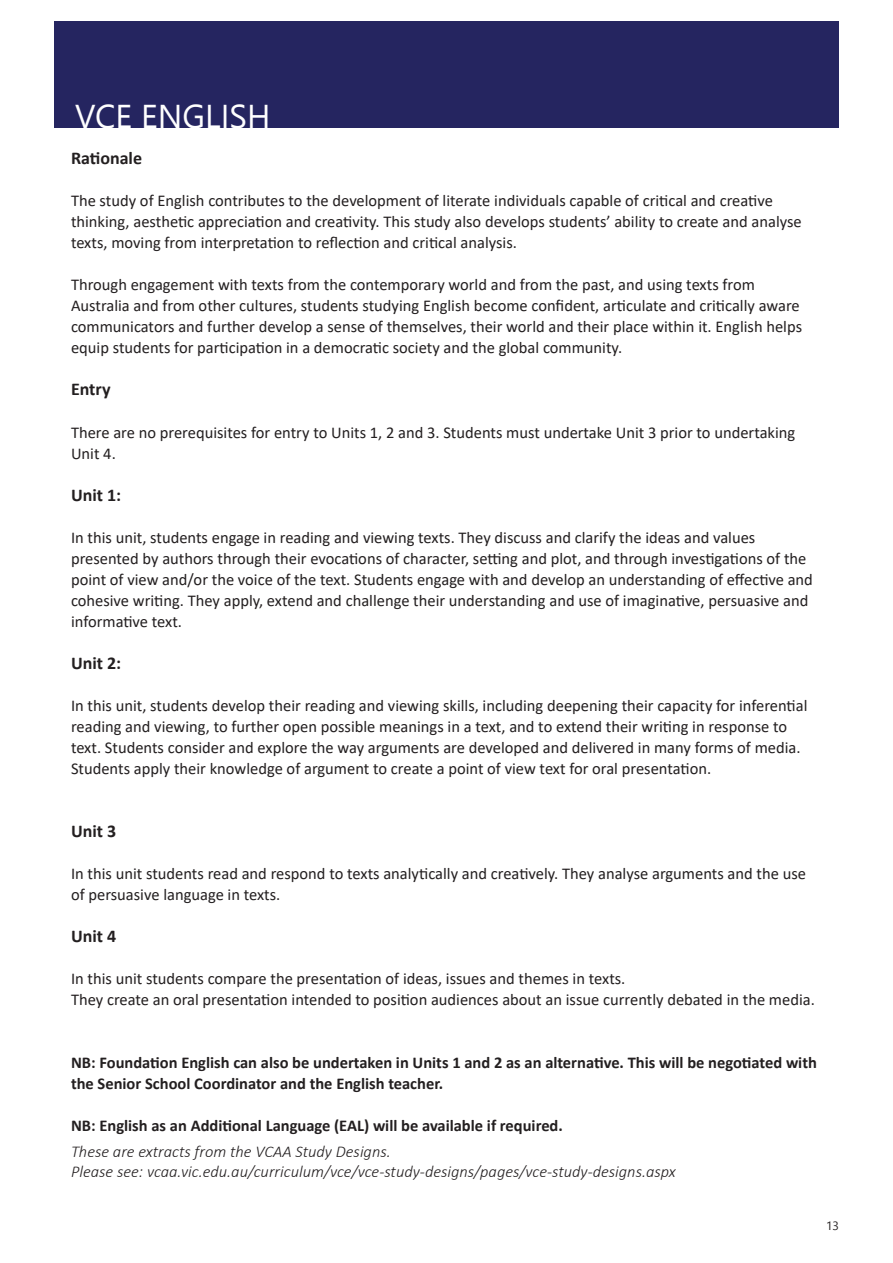
<style>
.page{position:relative;width:893px;height:1263px;background:#fff}
.page>*{position:absolute;margin:0;border:0;box-sizing:border-box;transform-origin:0 0}
.t1{font:33px "Nirmala UI";color:#fff}
.t2{font:700 18px "Calibri";color:#231f20}
.t3{font:16.5px/21px "Calibri";color:#231f20}
.t4{font:700 16.5px/21px "Calibri";color:#231f20}
.t5{font:italic 300 16.5px/19.8px "Calibri";color:#231f20}
.t6{font:12px "Nirmala UI";color:#231f20}
</style>
<div class="page">
<div style="left:54px;top:21px;width:785px;height:107px;background:#252560"></div>
<p class="t1" style="left:75px;top:89px;width:197px">VCE ENGLISH</p>
<p class="t2" style="left:71px;top:146px;width:73px">Rationale</p>
<p class="t3" style="left:71px;top:190px;width:732px">The study of English contributes to the development of literate individuals capable of critical and creative thinking, aesthetic appreciation and creativity. This study also develops students’ ability to create and analyse texts, moving from interpretation to reflection and critical analysis.</p>
<p class="t3" style="left:71px;top:274px;width:733px">Through engagement with texts from the contemporary world and from the past, and using texts from Australia and from other cultures, students studying English become confident, articulate and critically aware communicators and further develop a sense of themselves, their world and their place within it. English helps equip students for participation in a democratic society and the global community.</p>
<p class="t2" style="left:71px;top:377px;width:41px">Entry</p>
<p class="t3" style="left:71px;top:421px;width:726px">There are no prerequisites for entry to Units 1, 2 and 3. Students must undertake Unit 3 prior to undertaking<br>Unit 4.</p>
<p class="t2" style="left:71px;top:482px;width:52px">Unit 1:</p>
<p class="t3" style="left:71px;top:526px;width:743px">In this unit, students engage in reading and viewing texts. They discuss and clarify the ideas and values presented by authors through their evocations of character, setting and plot, and through investigations of the point of view and/or the voice of the text. Students engage with and develop an understanding of effective and cohesive writing. They apply, extend and challenge their understanding and use of imaginative, persuasive and informative text.</p>
<p class="t2" style="left:71px;top:650px;width:52px">Unit 2:</p>
<p class="t3" style="left:71px;top:694px;width:738px">In this unit, students develop their reading and viewing skills, including deepening their capacity for inferential reading and viewing, to further open possible meanings in a text, and to extend their writing in response to text. Students consider and explore the way arguments are developed and delivered in many forms of media.<br>Students apply their knowledge of argument to create a point of view text for oral presentation.</p>
<p class="t2" style="left:71px;top:818px;width:47px">Unit 3</p>
<p class="t3" style="left:71px;top:862px;width:736px">In this unit students read and respond to texts analytically and creatively. They analyse arguments and the use of persuasive language in texts.</p>
<p class="t2" style="left:71px;top:923px;width:47px">Unit 4</p>
<p class="t3" style="left:71px;top:967px;width:556px">In this unit students compare the presentation of ideas, issues and themes in texts.</p>
<p class="t3" style="left:71px;top:988px;width:745px">They create an oral presentation intended to position audiences about an issue currently debated in the media.</p>
<p class="t4" style="left:71px;top:1051px;width:747px">NB: Foundation English can also be undertaken in Units 1 and 2 as an alternative. This will be negotiated with the Senior School Coordinator and the English teacher.</p>
<p class="t4" style="left:71px;top:1114px;width:493px">NB: English as an Additional Language (EAL) will be available if required.</p>
<p class="t5" style="left:71px;top:1141px;width:606px">These are extracts from the VCAA Study Designs.<br>Please see: vcaa.vic.edu.au/curriculum/vce/vce-study-designs/pages/vce-study-designs.aspx</p>
<p class="t6" style="left:826px;top:1216px;width:14px">13</p>
</div>
